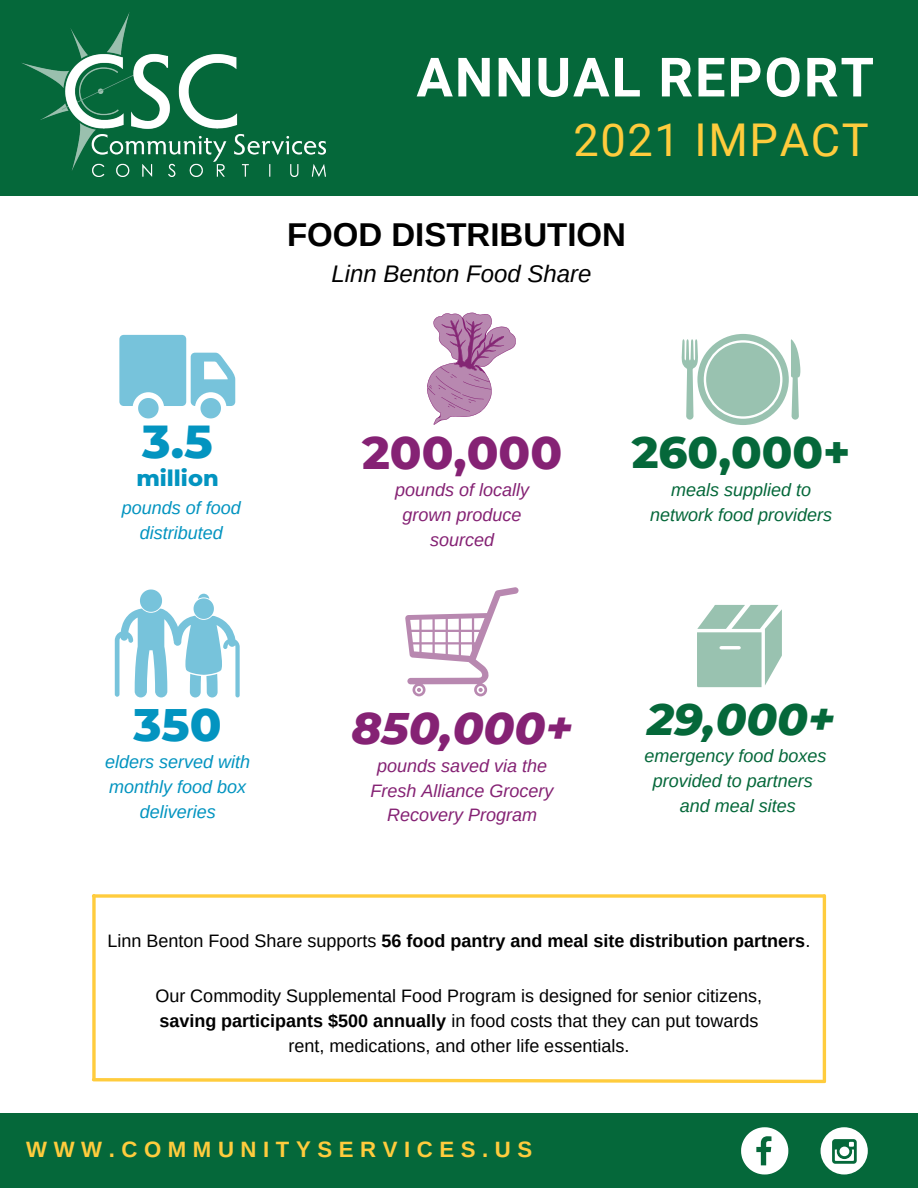
<style>
.page{position:relative;width:918px;height:1188px;background:#fff}
.page>*{position:absolute;margin:0;border:0;box-sizing:border-box;transform-origin:0 0}
.t1{font:700 54.15px "Roboto";letter-spacing:.035em;color:#fff}
.t2{font:800 47.1px "Montserrat";color:#0394c0}
.t3{font:800 46.5px "Montserrat";color:#852274}
.t4{font:800 46.5px "Montserrat";color:#0394c0}
.t5{font:45.15px "Roboto";letter-spacing:.035em;color:#ffcc3d}
.t6{font:italic 800 45.15px "Montserrat";color:#852274}
.t7{font:800 44.85px "Montserrat";color:#05683a}
.t8{font:italic 800 44.85px "Montserrat";color:#05683a}
.t9{font:700 33px "Arimo";color:#000}
.t10{font:italic 24px "Arimo";color:#000}
.t11{font:800 22.5px "Montserrat";color:#0394c0}
.t12{font:700 22.2px "Arimo";letter-spacing:.295em;color:#ffcc3d}
.t13{font:18px/24.8px "Arimo";color:#000}
.t14{font:italic 18px/24.8px "Arimo";color:#852274;text-align:center}
.t15{font:italic 18px/24.8px "Arimo";color:#05683a;text-align:center}
.t16{font:700 18px "Arimo";color:#000}
.t17{font:italic 18px/24.8px "Arimo";color:#0394c0;text-align:center}
.s1{font-weight:400}
.s2{font-weight:700}
</style>
<div class="page">
<svg style="left:405px;top:587px;width:114px;height:109px"></svg>
<svg style="left:115px;top:589px;width:125px;height:109px"></svg>
<svg style="left:697px;top:605px;width:85px;height:82px"></svg>
<div style="left:0;top:0;width:918px;height:196px;background:#05683a"></div>
<img style="left:21px;top:12px;width:304px;height:165px">
<svg style="left:427px;top:313px;width:89px;height:112px"></svg>
<svg style="left:681px;top:334px;width:119px;height:91px"></svg>
<svg style="left:119px;top:335px;width:116px;height:83px"></svg>
<svg style="left:94px;top:894px;width:730px;height:4px;background:#ffd35a"></svg>
<svg style="left:91px;top:1076px;width:736px;height:8px"></svg>
<svg style="left:92px;top:896px;width:4px;height:183px"></svg>
<hr style="left:823px;top:896px;width:3px;height:185px;background:#ffcc3d">
<div style="left:0;top:1114px;width:918px;height:74px;background:#05683a"></div>
<div style="left:821px;top:1127px;width:47px;height:48px;background:#fff;border-radius:50%"></div>
<svg style="left:832px;top:1139px;width:25px;height:25px"></svg>
<svg style="left:741px;top:1127px;width:47px;height:48px"></svg>
<p class="t1" style="left:416px;top:46px;width:459px">ANNUAL REPORT</p>
<p class="t5" style="left:573px;top:114px;width:297px">2021 IMPACT</p>
<p class="t9" style="left:287px;top:217px;width:341px">FOOD DISTRIBUTION</p>
<p class="t10" style="left:331px;top:261px;width:262px">Linn Benton Food Share</p>
<p class="t2" style="left:142px;top:412px;width:72px">3.5</p>
<p class="t11" style="left:136px;top:464px;width:84px">million</p>
<p class="t17" style="left:122px;top:496px;width:121px">pounds of food distributed</p>
<p class="t3" style="left:362px;top:424px;width:202px">200,000</p>
<p class="t14" style="left:395px;top:478px;width:136px">pounds of locally grown produce sourced</p>
<p class="t7" style="left:632px;top:425px;width:220px">260,000+</p>
<p class="t15" style="left:650px;top:478px;width:183px">meals supplied to network food providers</p>
<p class="t4" style="left:133px;top:696px;width:90px">350</p>
<p class="t6" style="left:351px;top:701px;width:223px">850,000+</p>
<p class="t17" style="left:105px;top:749px;width:146px">elders served with monthly food box deliveries</p>
<p class="t14" style="left:371px;top:753px;width:184px">pounds saved via the<br>Fresh Alliance Grocery<br>Recovery Program</p>
<p class="t8" style="left:647px;top:692px;width:190px">29,000+</p>
<p class="t15" style="left:644px;top:744px;width:184px">emergency food boxes provided to partners and meal sites</p>
<p class="t16" style="left:107px;top:931px;width:705px"><span class="s1">Linn Benton Food Share supports</span> 56 food pantry and meal site distribution partners<span class="s1">.</span></p>
<p class="t13" style="left:155px;top:984px;width:608px">Our Commodity Supplemental Food Program is designed for senior citizens, <span class="s2">saving participants $500 annually</span> in food costs that they can put towards</p>
<p class="t13" style="left:288px;top:1033px;width:342px">rent, medications, and other life essentials.</p>
<p class="t12" style="left:26px;top:1137px;width:507px">WWW.COMMUNITYSERVICES.US</p>
</div>
